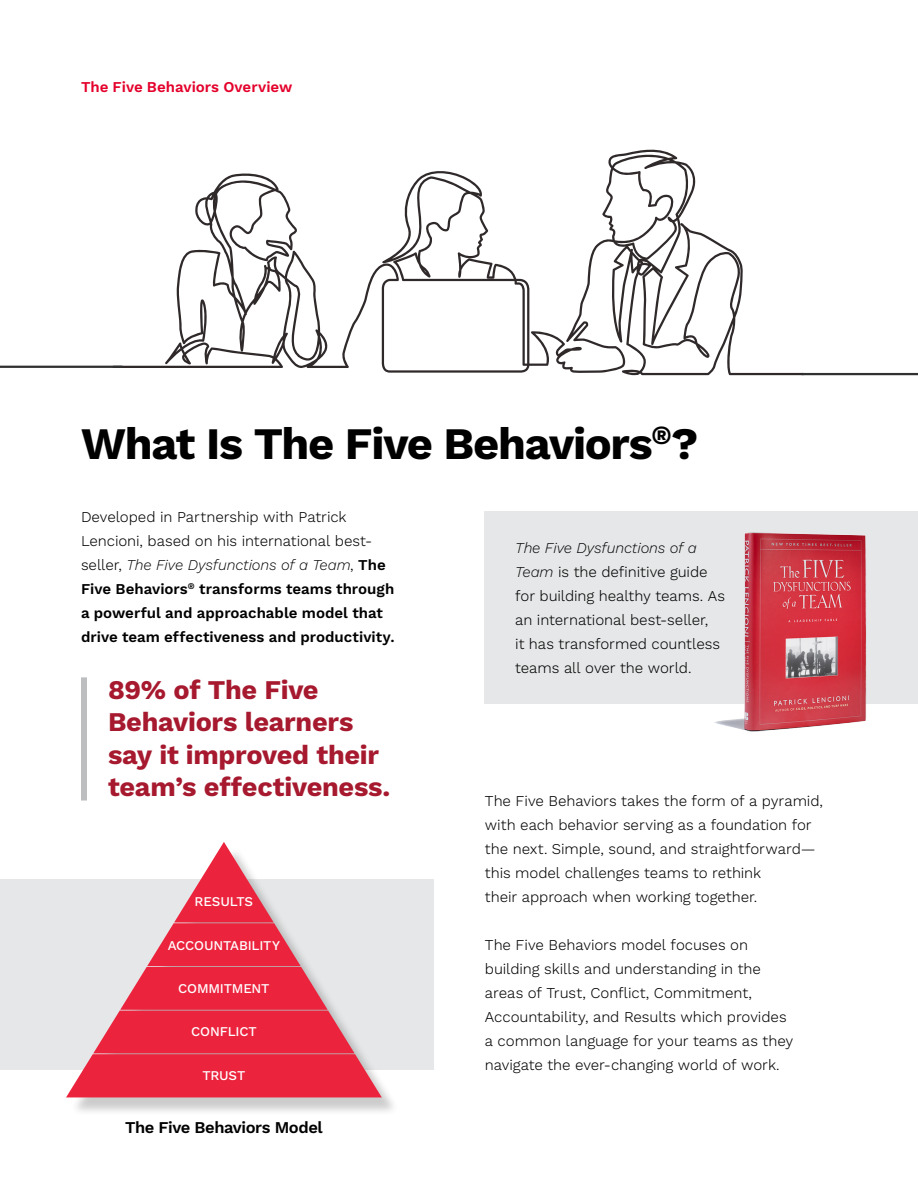
<style>
.page{position:relative;width:918px;height:1188px;background:#fff}
.page>*{position:absolute;margin:0;border:0;box-sizing:border-box;transform-origin:0 0}
.t1{font:700 45px "Work Sans";letter-spacing:-.03em;color:#000}
.t2{font:700 27px/32.4px "Work Sans";letter-spacing:-.01em;color:#a6192e}
.t3{font:600 16.5px "Work Sans";letter-spacing:-.025em;color:#000}
.t4{font:300 15px/24px "Work Sans";letter-spacing:-.005em;color:#000}
.t5{font:600 15px/24px "Work Sans";color:#000}
.t6{font:600 15px "Work Sans";color:#e4002b}
.t7{font:500 13.35px "Work Sans";letter-spacing:-.015em;color:#fff}
.s1{font-weight:300}
.s2{font-weight:300;font-style:italic}
.s3{font-style:italic}
</style>
<div class="page">
<svg style="left:112px;top:149px;width:692px;height:226px"></svg>
<hr style="left:802px;top:373px;width:116px;height:2px;background:#323131">
<hr style="left:0;top:366px;width:122px;height:2px;background:#323131">
<div style="left:0;top:880px;width:433px;height:190px;background:#e6e7e8"></div>
<div style="left:70px;top:846px;width:329px;height:270px;background:#323131;opacity:.25"></div>
<svg style="left:66px;top:842px;width:316px;height:255px"></svg>
<div style="left:81px;top:677px;width:6px;height:124px;background:#bcbec0"></div>
<div style="left:485px;top:511px;width:433px;height:193px;background:#e6e7e8"></div>
<img style="left:714px;top:532px;width:152px;height:200px">
<p class="t6" style="left:81px;top:79px;width:213px">The Five Behaviors Overview</p>
<h1 class="t1" style="left:81px;top:417px;width:619px">What Is The Five Behaviors<sup>®</sup>?</h1>
<p class="t5" style="left:81px;top:506px;width:315px"><span class="s1">Developed in Partnership with Patrick Lencioni, based on his international best&shy;seller,</span> <span class="s2">The Five Dysfunctions of a Team</span><span class="s1">,</span> The Five Behaviors<sup>®</sup> transforms teams through a powerful and approachable model that drive team effectiveness and productivity.</p>
<h2 class="t2" style="left:108px;top:675px;width:284px">89% of The Five<br>Behaviors learners say it improved their team’s effectiveness.</h2>
<p class="t7" style="left:195px;top:894px;width:60px">RESULTS</p>
<p class="t7" style="left:168px;top:937px;width:114px">ACCOUNTABILITY</p>
<p class="t7" style="left:178px;top:980px;width:93px">COMMITMENT</p>
<p class="t7" style="left:191px;top:1024px;width:67px">CONFLICT</p>
<p class="t7" style="left:202px;top:1068px;width:45px">TRUST</p>
<p class="t3" style="left:125px;top:1118px;width:199px">The Five Behaviors Model</p>
<p class="t4" style="left:515px;top:537px;width:211px"><span class="s3">The Five Dysfunctions of a<br>Team</span> is the definitive guide for building healthy teams. As an international best-seller,<br>it has transformed countless teams all over the world.</p>
<p class="t4" style="left:485px;top:789px;width:340px">The Five Behaviors takes the form of a pyramid, with each behavior serving as a foundation for the next. Simple, sound, and straightforward— this model challenges teams to rethink<br>their approach when working together.</p>
<p class="t4" style="left:485px;top:933px;width:310px">The Five Behaviors model focuses on building skills and understanding in the areas of Trust, Conflict, Commitment, Accountability, and Results which provides a common language for your teams as they navigate the ever-changing world of work.</p>
</div>
